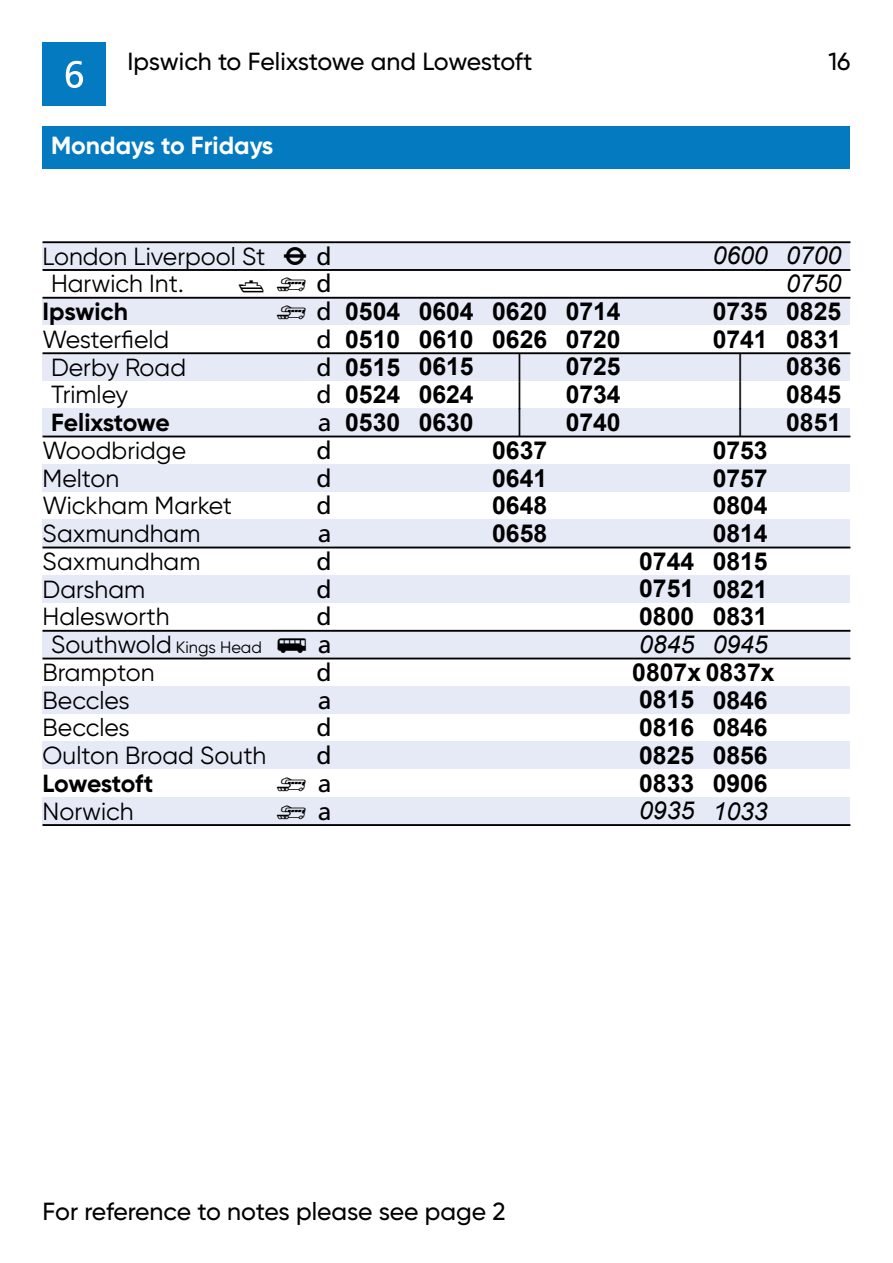
<style>
.page{position:relative;width:893px;height:1263px;background:#fff}
.page>*{position:absolute;margin:0;border:0;box-sizing:border-box;transform-origin:0 0}
.t1{font:34.5px/27.8px "TIME Sfont";color:#000;text-align:justify}
.t2{font:700 24.75px/27.8px "Arial";color:#000;text-align:justify}
.t3{font:24.75px/27.8px "Gilroy";color:#000}
.t4{font:500 24.75px "Gilroy";letter-spacing:-.005em;color:#000}
.t5{font:italic 24.75px/27.8px "Arial";color:#000}
.t6{font:700 24.75px "Gilroy";letter-spacing:-.015em;color:#000}
.t7{font:700 24.75px "Gilroy";color:#fff}
.t8{font:24.75px "Frutiger LT Std";color:#000}
.t9{font:24px "TIME Sfont";color:#000}
.s1{font-family:"TIME Sfont";font-size:24px}
.s2{font-family:"Frutiger LT Std"}
.s3{font-family:"Frutiger LT Std";font-size:24.75px}
.s4{font-size:16.5px}
</style>
<div class="page">
<div style="left:43px;top:126px;width:807px;height:42px;background:#047bc1"></div>
<div style="left:43px;top:242px;width:807px;height:27px;background:#e5eaf6"></div>
<div style="left:43px;top:575px;width:807px;height:27px;background:#e5eaf6"></div>
<div style="left:43px;top:297px;width:807px;height:28px;background:#e5eaf6"></div>
<div style="left:43px;top:630px;width:807px;height:28px;background:#e5eaf6"></div>
<div style="left:43px;top:353px;width:807px;height:27px;background:#e5eaf6"></div>
<div style="left:43px;top:686px;width:807px;height:27px;background:#e5eaf6"></div>
<div style="left:43px;top:408px;width:807px;height:28px;background:#e5eaf6"></div>
<div style="left:43px;top:741px;width:807px;height:28px;background:#e5eaf6"></div>
<div style="left:43px;top:464px;width:807px;height:27px;background:#e5eaf6"></div>
<div style="left:43px;top:797px;width:807px;height:27px;background:#e5eaf6"></div>
<div style="left:43px;top:519px;width:807px;height:28px;background:#e5eaf6"></div>
<hr style="left:43px;top:241px;width:807px;height:2px;background:#000">
<hr style="left:43px;top:269px;width:807px;height:2px;background:#000">
<hr style="left:43px;top:297px;width:807px;height:2px;background:#000">
<hr style="left:43px;top:352px;width:807px;height:2px;background:#000">
<hr style="left:43px;top:436px;width:807px;height:1px;background:#000">
<hr style="left:43px;top:547px;width:807px;height:1px;background:#000">
<hr style="left:43px;top:630px;width:807px;height:2px;background:#000">
<hr style="left:43px;top:658px;width:807px;height:1px;background:#000">
<hr style="left:43px;top:824px;width:807px;height:2px;background:#000">
<div style="left:43px;top:43px;width:63px;height:63px;background:#047bc1"></div>
<svg style="left:66px;top:61px;width:17px;height:27px"></svg>
<p class="t4" style="left:128px;top:46px;width:407px">Ipswich to Felixstowe and Lowestoft</p>
<p class="t4" style="left:828px;top:46px;width:24px">16</p>
<p class="t7" style="left:51px;top:129px;width:224px">Mondays to Fridays</p>
<p class="t3" style="left:51px;top:242px;width:282px;text-indent:-9px">London Liverpool St <span class="s1">T</span> <span class="s2">d<br></span>Harwich Int.</p>
<p class="t9" style="left:238px;top:265px;width:95px">,)<span class="s3">d</span></p>
<p class="t6" style="left:43px;top:296px;width:87px">Ipswich</p>
<p class="t9" style="left:277px;top:293px;width:56px">) <span class="s3">d</span></p>
<p class="t3" style="left:43px;top:325px;width:128px">Westerfield</p>
<p class="t8" style="left:317px;top:325px;width:17px">d</p>
<p class="t3" style="left:51px;top:353px;width:137px">Derby Road</p>
<p class="t8" style="left:317px;top:352px;width:17px">d</p>
<p class="t3" style="left:51px;top:380px;width:79px">Trimley</p>
<p class="t8" style="left:317px;top:380px;width:17px">d</p>
<p class="t6" style="left:51px;top:407px;width:120px">Felixstowe</p>
<p class="t8" style="left:318px;top:408px;width:15px">a</p>
<p class="t3" style="left:43px;top:436px;width:145px">Woodbridge</p>
<p class="t8" style="left:317px;top:436px;width:17px">d</p>
<p class="t3" style="left:43px;top:464px;width:78px">Melton</p>
<p class="t8" style="left:317px;top:463px;width:17px">d</p>
<p class="t3" style="left:43px;top:491px;width:191px">Wickham Market</p>
<p class="t8" style="left:317px;top:491px;width:17px">d</p>
<p class="t3" style="left:43px;top:519px;width:159px">Saxmundham</p>
<p class="t8" style="left:318px;top:519px;width:15px">a</p>
<p class="t3" style="left:43px;top:547px;width:159px">Saxmundham</p>
<p class="t8" style="left:317px;top:547px;width:17px">d</p>
<p class="t3" style="left:43px;top:575px;width:104px">Darsham</p>
<p class="t8" style="left:317px;top:574px;width:17px">d</p>
<p class="t3" style="left:43px;top:602px;width:129px">Halesworth</p>
<p class="t8" style="left:317px;top:602px;width:17px">d</p>
<p class="t3" style="left:43px;top:630px;width:291px;text-indent:9px">Southwold <span class="s4">Kings Head</span> <span class="s1">`</span> <span class="s2">a<br></span>Brampton</p>
<p class="t8" style="left:317px;top:658px;width:17px">d</p>
<p class="t3" style="left:43px;top:686px;width:89px">Beccles</p>
<p class="t8" style="left:318px;top:685px;width:15px">a</p>
<p class="t3" style="left:43px;top:713px;width:89px">Beccles</p>
<p class="t8" style="left:317px;top:713px;width:17px">d</p>
<p class="t3" style="left:43px;top:741px;width:225px">Oulton Broad South</p>
<p class="t8" style="left:317px;top:741px;width:17px">d</p>
<p class="t6" style="left:43px;top:768px;width:112px">Lowestoft</p>
<p class="t9" style="left:277px;top:765px;width:56px">) <span class="s3">a</span></p>
<p class="t3" style="left:43px;top:797px;width:93px">Norwich</p>
<p class="t9" style="left:277px;top:792px;width:56px">) <span class="s3">a</span></p>
<p class="t2" style="left:345px;top:298px;width:57px">0504<br>0510<br>0515<br>0524<br>0530</p>
<p class="t2" style="left:419px;top:298px;width:57px">0604<br>0610<br>0615<br>0624<br>0630</p>
<p class="t2" style="left:492px;top:298px;width:57px">0620<br>0626</p>
<h1 class="t1" style="left:519px;top:349px;width:4px">C C C</h1>
<p class="t2" style="left:492px;top:437px;width:57px">0637<br>0641<br>0648<br>0658</p>
<p class="t2" style="left:566px;top:298px;width:57px">0714<br>0720<br>0725<br>0734<br>0740</p>
<p class="t5" style="left:713px;top:242px;width:57px">0600</p>
<p class="t2" style="left:713px;top:298px;width:57px">0735<br>0741</p>
<h1 class="t1" style="left:739px;top:349px;width:4px">C C C</h1>
<p class="t2" style="left:713px;top:437px;width:57px">0753<br>0757<br>0804<br>0814<br>0815<br>0821<br>0831</p>
<p class="t5" style="left:713px;top:631px;width:57px">0945</p>
<p class="t2" style="left:713px;top:687px;width:57px">0846<br>0846<br>0856<br>0906</p>
<p class="t5" style="left:713px;top:797px;width:57px">1033</p>
<p class="t2" style="left:639px;top:548px;width:57px">0744<br>0751<br>0800</p>
<p class="t5" style="left:639px;top:631px;width:57px">0845</p>
<p class="t2" style="left:632px;top:659px;width:144px;text-align:left">0807x 0837x<br>0815<br>0816<br>0825<br>0833</p>
<p class="t5" style="left:639px;top:797px;width:57px">0935</p>
<p class="t5" style="left:786px;top:242px;width:57px">0700<br>0750</p>
<p class="t2" style="left:786px;top:298px;width:57px">0825<br>0831<br>0836<br>0845<br>0851</p>
<p class="t4" style="left:43px;top:1196px;width:464px">For reference to notes please see page 2</p>
</div>
